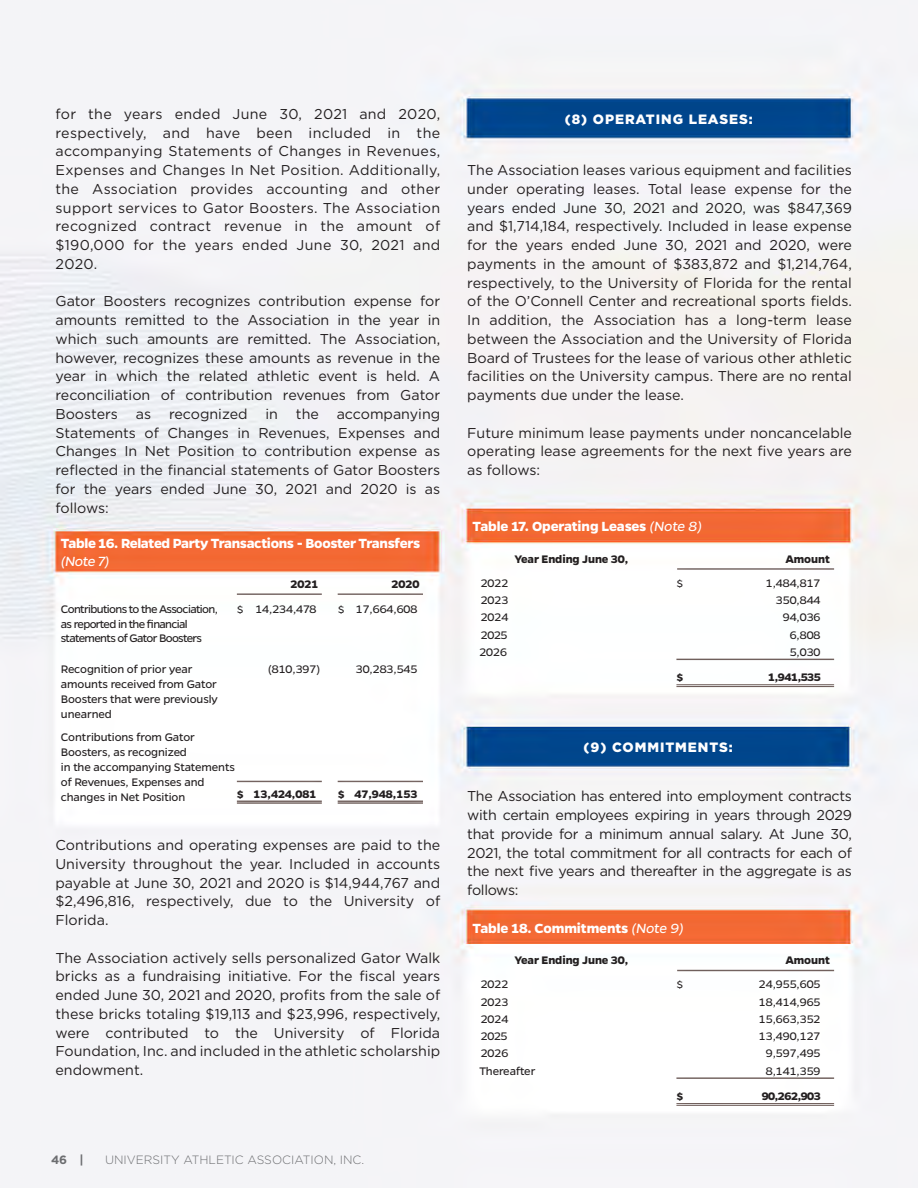
<style>
.page{position:relative;width:918px;height:1188px;background:#fff}
.page>*{position:absolute;margin:0;border:0;box-sizing:border-box;transform-origin:0 0}
.t1{font:700 15px "Gentona";letter-spacing:-.015em;color:#fff}
.t2{font:italic 15px "Gentona";color:#fff}
.t3{font:14.25px/18.8px "Gotham";color:#231f20;text-align:justify}
.t4{font:900 13.5px "Gotham";letter-spacing:.07em;color:#fff}
.t5{font:12.3px/14.9px "Gentona";letter-spacing:-.01em;color:#231f20}
.t6{font:700 12.3px "Gentona";letter-spacing:-.005em;color:#231f20}
.t7{font:12.3px/14.9px "Gentona";letter-spacing:-.055em;color:#231f20}
.t8{font:300 12px "Gotham";color:#6c6d70}
.t9{font:700 12px "Gotham";color:#6c6d70}
.s1{font-weight:400;font-style:italic}
</style>
<div class="page">
<img style="left:0;top:0;width:918px;height:1188px">
<p class="t3" style="left:56px;top:104px;width:386px">for the years ended June 30, 2021 and 2020, respectively, and have been included in the accompanying Statements of Changes in Revenues, Expenses and Changes In Net Position. Additionally, the Association provides accounting and other support services to Gator Boosters. The Association recognized contract revenue in the amount of $190,000 for the years ended June 30, 2021 and 2020.</p>
<p class="t3" style="left:56px;top:292px;width:386px">Gator Boosters recognizes contribution expense for amounts remitted to the Association in the year in which such amounts are remitted. The Association, however, recognizes these amounts as revenue in the year in which the related athletic event is held. A reconciliation of contribution revenues from Gator Boosters</p>
<p class="t3" style="left:136px;top:404px;width:17px">as</p>
<p class="t3" style="left:169px;top:404px;width:80px">recognized</p>
<p class="t3" style="left:266px;top:404px;width:14px">in</p>
<p class="t3" style="left:296px;top:404px;width:24px">the</p>
<p class="t3" style="left:56px;top:404px;width:386px;text-indent:281px">accompanying Statements of Changes in Revenues, Expenses and Changes In Net Position to contribution expense as reflected in the financial statements of Gator Boosters for the years ended June 30, 2021 and 2020 is as follows:</p>
<p class="t1" style="left:61px;top:535px;width:361px">Table 16. Related Party Transactions - Booster Transfers</p>
<p class="t2" style="left:61px;top:553px;width:50px">(Note 7)</p>
<p class="t6" style="left:291px;top:577px;width:29px">2021</p>
<p class="t6" style="left:391px;top:577px;width:29px">2020</p>
<p class="t7" style="left:61px;top:601px;width:158px">Contributions to the Association, as reported in the financial statements of Gator Boosters</p>
<p class="t5" style="left:237px;top:601px;width:81px">$ 14,234,478</p>
<p class="t5" style="left:338px;top:601px;width:81px">$ 17,664,608</p>
<p class="t5" style="left:61px;top:662px;width:158px">Recognition of prior year amounts received from Gator<br>Boosters that were previously unearned</p>
<p class="t5" style="left:268px;top:662px;width:54px">(810,397)</p>
<p class="t5" style="left:356px;top:662px;width:63px">30,283,545</p>
<p class="t5" style="left:61px;top:730px;width:176px">Contributions from Gator<br>Boosters, as recognized<br>in the accompanying Statements of Revenues, Expenses and changes in Net Position</p>
<p class="t6" style="left:237px;top:787px;width:81px">$ 13,424,081</p>
<p class="t6" style="left:338px;top:787px;width:81px">$ 47,948,153</p>
<p class="t3" style="left:56px;top:835px;width:386px">Contributions and operating expenses are paid to the University throughout the year. Included in accounts payable at June 30, 2021 and 2020 is $14,944,767 and $2,496,816, respectively, due to the University of Florida.</p>
<p class="t3" style="left:56px;top:948px;width:386px">The Association actively sells personalized Gator Walk bricks as a fundraising initiative. For the fiscal years ended June 30, 2021 and 2020, profits from the sale of these bricks totaling $19,113 and $23,996, respectively, were contributed to the University of Florida Foundation, Inc. and included in the athletic scholarship endowment.</p>
<p class="t9" style="left:51px;top:1152px;width:34px">46 |</p>
<p class="t8" style="left:105px;top:1152px;width:261px">UNIVERSITY ATHLETIC ASSOCIATION, INC.</p>
<p class="t4" style="left:565px;top:109px;width:190px">(8) OPERATING LEASES:</p>
<p class="t3" style="left:467px;top:160px;width:386px">The Association leases various equipment and facilities under operating leases. Total lease expense for the years ended June 30, 2021 and 2020, was $847,369 and $1,714,184, respectively. Included in lease expense for the years ended June 30, 2021 and 2020, were payments in the amount of $383,872 and $1,214,764, respectively, to the University of Florida for the rental of the O’Connell Center and recreational sports fields.<br>In addition, the Association has a long-term lease between the Association and the University of Florida Board of Trustees for the lease of various other athletic facilities on the University campus. There are no rental payments due under the lease.</p>
<p class="t3" style="left:467px;top:423px;width:386px">Future minimum lease payments under noncancelable operating lease agreements for the next five years are as follows:</p>
<p class="t1" style="left:473px;top:518px;width:231px">Table 17. Operating Leases <span class="s1">(Note 8)</span></p>
<p class="t6" style="left:515px;top:552px;width:115px">Year Ending June 30,</p>
<p class="t6" style="left:785px;top:552px;width:46px">Amount</p>
<p class="t5" style="left:481px;top:575px;width:29px">2022</p>
<p class="t5" style="left:676px;top:575px;width:8px">$</p>
<p class="t5" style="left:766px;top:575px;width:56px">1,484,817</p>
<p class="t5" style="left:481px;top:593px;width:29px">2023</p>
<p class="t5" style="left:776px;top:593px;width:46px">350,844</p>
<p class="t5" style="left:481px;top:610px;width:29px">2024</p>
<p class="t5" style="left:783px;top:610px;width:39px">94,036</p>
<p class="t5" style="left:481px;top:627px;width:28px">2025</p>
<p class="t5" style="left:790px;top:627px;width:32px">6,808</p>
<p class="t5" style="left:479px;top:645px;width:29px">2026</p>
<p class="t5" style="left:790px;top:645px;width:32px">5,030</p>
<p class="t6" style="left:677px;top:670px;width:8px">$</p>
<p class="t6" style="left:768px;top:670px;width:54px">1,941,535</p>
<p class="t4" style="left:584px;top:738px;width:151px">(9) COMMITMENTS:</p>
<p class="t3" style="left:467px;top:787px;width:386px">The Association has entered into employment contracts with certain employees expiring in years through 2029 that provide for a minimum annual salary. At June 30, 2021, the total commitment for all contracts for each of the next five years and thereafter in the aggregate is as follows:</p>
<p class="t1" style="left:473px;top:919px;width:213px">Table 18. Commitments <span class="s1">(Note 9)</span></p>
<p class="t6" style="left:515px;top:953px;width:115px">Year Ending June 30,</p>
<p class="t6" style="left:785px;top:953px;width:46px">Amount</p>
<p class="t5" style="left:481px;top:977px;width:29px">2022</p>
<p class="t5" style="left:676px;top:977px;width:8px">$</p>
<p class="t5" style="left:759px;top:977px;width:63px">24,955,605</p>
<p class="t5" style="left:481px;top:994px;width:29px">2023</p>
<p class="t5" style="left:759px;top:994px;width:63px">18,414,965</p>
<p class="t5" style="left:481px;top:1011px;width:29px">2024</p>
<p class="t5" style="left:759px;top:1011px;width:63px">15,663,352</p>
<p class="t5" style="left:481px;top:1029px;width:28px">2025</p>
<p class="t5" style="left:759px;top:1029px;width:63px">13,490,127</p>
<p class="t5" style="left:481px;top:1046px;width:29px">2026</p>
<p class="t5" style="left:766px;top:1046px;width:56px">9,597,495</p>
<p class="t5" style="left:479px;top:1063px;width:57px">Thereafter</p>
<p class="t5" style="left:766px;top:1063px;width:56px">8,141,359</p>
<p class="t6" style="left:676px;top:1089px;width:8px">$</p>
<p class="t6" style="left:762px;top:1089px;width:61px">90,262,903</p>
</div>
